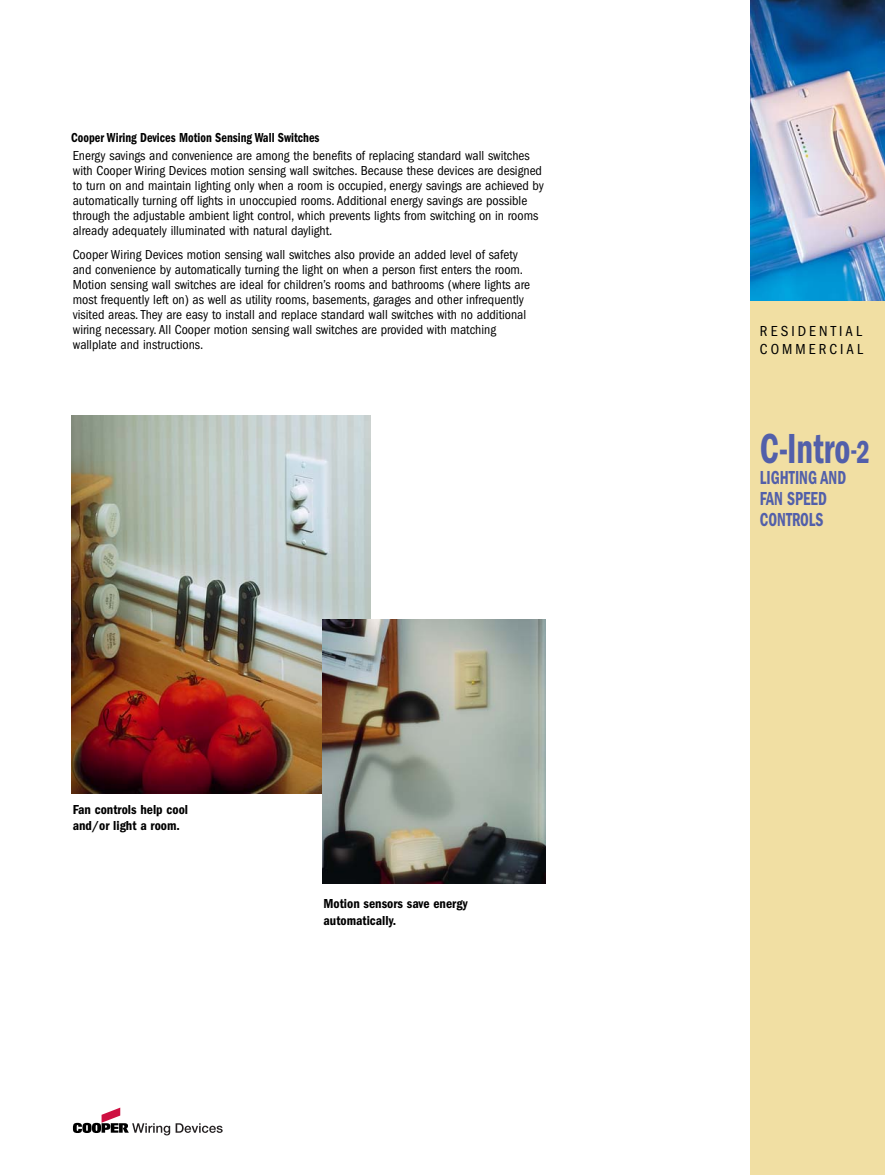
<style>
.page{position:relative;width:885px;height:1175px;background:#fff}
.page>*{position:absolute;margin:0;border:0;box-sizing:border-box;transform-origin:0 0}
.t1{font:600 condensed 43.5px "Franklin Gothic";color:#525faa;scale:.8 1}
.t2{font:600 condensed 19.5px/21px "Franklin Gothic";color:#525faa;scale:.8 1}
.t3{font:condensed 15px/18px "Franklin Gothic";letter-spacing:.205em;color:#000}
.t4{font:condensed 13.5px/15px "Franklin Gothic";color:#000}
.t5{font:600 condensed 13.5px/16.2px "Franklin Gothic";color:#000}
.t6{font:600 condensed 13.5px "Franklin Gothic";color:#000;scale:.9 1}
.s1{font-size:31.5px}
.s2{font-size:33px}
</style>
<div class="page">
<div style="left:751px;top:0;width:134px;height:1174px;background:#f1dfa3"></div>
<img style="left:751px;top:0;width:134px;height:300px">
<svg style="left:73px;top:1107px;width:97px;height:28px"></svg>
<svg style="left:176px;top:1123px;width:47px;height:9px"></svg>
<img style="left:71px;top:415px;width:299px;height:378px">
<img style="left:322px;top:619px;width:224px;height:264px">
<p class="t6" style="left:71px;top:133px;width:277px">Cooper Wiring Devices Motion Sensing Wall Switches</p>
<p class="t4" style="left:73px;top:149px;width:473px">Energy savings and convenience are among the benefits of replacing standard wall switches with Cooper Wiring Devices motion sensing wall switches. Because these devices are designed to turn on and maintain lighting only when a room is occupied, energy savings are achieved by automatically turning off lights in unoccupied rooms. Additional energy savings are possible through the adjustable ambient light control, which prevents lights from switching on in rooms already adequately illuminated with natural daylight.</p>
<p class="t4" style="left:73px;top:248px;width:459px">Cooper Wiring Devices motion sensing wall switches also provide an added level of safety and convenience by automatically turning the light on when a person first enters the room.<br>Motion sensing wall switches are ideal for children’s rooms and bathrooms (where lights are most frequently left on) as well as utility rooms, basements, garages and other infrequently visited areas. They are easy to install and replace standard wall switches with no additional wiring necessary. All Cooper motion sensing wall switches are provided with matching wallplate and instructions.</p>
<p class="t5" style="left:73px;top:802px;width:117px">Fan controls help cool and/or light a room.</p>
<p class="t5" style="left:323px;top:897px;width:146px">Motion sensors save energy automatically.</p>
<p class="t3" style="left:760px;top:323px;width:104px">RESIDENTIAL<br>COMMERCIAL</p>
<h1 class="t1" style="left:760px;top:433px;width:139px">C-Intro<span class="s1">-</span><span class="s2">2</span></h1>
<h2 class="t2" style="left:760px;top:468px;width:109px">LIGHTING AND<br>FAN SPEED<br>CONTROLS</h2>
</div>
